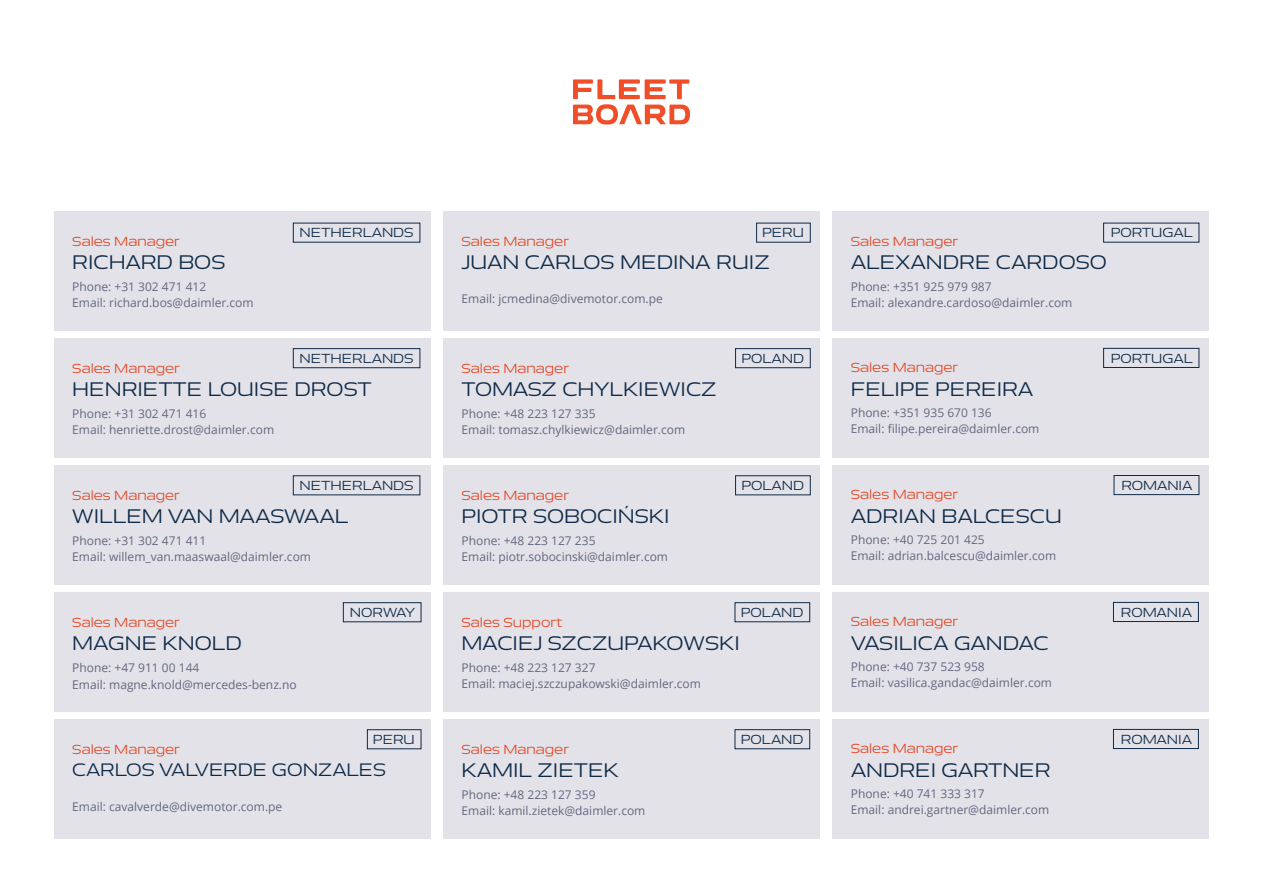
<style>
.page{position:relative;width:1263px;height:893px;background:#fff}
.page>*{position:absolute;margin:0;border:0;box-sizing:border-box;transform-origin:0 0}
.t1{font:18px "Aero";color:#0f2a48}
.t2{font:16.5px "Aero";color:#0f2a48}
.t3{font:12px/16.2px "Open Sans";color:#646880}
.t4{font:12px "Aero";color:#e64522}
.t5{font:12px "Aero";color:#0f2a48}
</style>
<div class="page">
<div style="left:443px;top:212px;width:377px;height:119px;background:#e2e2e8"></div>
<div style="left:54px;top:720px;width:376px;height:119px;background:#e2e2e8"></div>
<div style="left:443px;top:339px;width:377px;height:119px;background:#e2e2e8"></div>
<div style="left:54px;top:593px;width:376px;height:119px;background:#e2e2e8"></div>
<div style="left:443px;top:466px;width:377px;height:119px;background:#e2e2e8"></div>
<div style="left:343px;top:602px;width:78px;height:20px;border:1px solid #0f2a48"></div>
<div style="left:367px;top:729px;width:54px;height:20px;border:1px solid #0f2a48"></div>
<div style="left:735px;top:348px;width:76px;height:20px;border:1px solid #0f2a48"></div>
<div style="left:735px;top:475px;width:76px;height:20px;border:1px solid #0f2a48"></div>
<div style="left:443px;top:593px;width:377px;height:119px;background:#e2e2e8"></div>
<div style="left:443px;top:720px;width:377px;height:119px;background:#e2e2e8"></div>
<div style="left:735px;top:602px;width:75px;height:20px;border:1px solid #0f2a48"></div>
<div style="left:735px;top:729px;width:75px;height:20px;border:1px solid #0f2a48"></div>
<div style="left:832px;top:212px;width:377px;height:119px;background:#e2e2e8"></div>
<div style="left:832px;top:338px;width:377px;height:120px;background:#e2e2e8"></div>
<div style="left:1103px;top:348px;width:96px;height:20px;border:1px solid #0f2a48"></div>
<div style="left:832px;top:465px;width:377px;height:120px;background:#e2e2e8"></div>
<div style="left:832px;top:592px;width:377px;height:120px;background:#e2e2e8"></div>
<div style="left:832px;top:719px;width:377px;height:120px;background:#e2e2e8"></div>
<div style="left:1114px;top:475px;width:85px;height:20px;border:1px solid #0f2a48"></div>
<div style="left:1113px;top:602px;width:86px;height:20px;border:1px solid #0f2a48"></div>
<div style="left:1113px;top:729px;width:86px;height:20px;border:1px solid #0f2a48"></div>
<svg style="left:573px;top:79px;width:117px;height:46px"></svg>
<div style="left:54px;top:339px;width:376px;height:119px;background:#e2e2e8"></div>
<div style="left:293px;top:348px;width:127px;height:20px;border:1px solid #0f2a48"></div>
<div style="left:54px;top:466px;width:376px;height:119px;background:#e2e2e8"></div>
<div style="left:293px;top:475px;width:127px;height:20px;border:1px solid #0f2a48"></div>
<div style="left:54px;top:212px;width:376px;height:119px;background:#e2e2e8"></div>
<p class="t4" style="left:72px;top:234px;width:109px">Sales Manager</p>
<p class="t3" style="left:72px;top:278px;width:183px">Phone: +31 302 471 412<br>Email: richard.bos@daimler.com</p>
<h1 class="t1" style="left:72px;top:251px;width:155px">RICHARD BOS</h1>
<p class="t5" style="left:299px;top:225px;width:116px">NETHERLANDS</p>
<p class="t4" style="left:461px;top:234px;width:109px">Sales Manager</p>
<p class="t5" style="left:762px;top:225px;width:43px">PERU</p>
<h1 class="t1" style="left:461px;top:251px;width:310px">JUAN CARLOS MEDINA RUIZ</h1>
<p class="t3" style="left:461px;top:290px;width:203px">Email: jcmedina@divemotor.com.pe</p>
<p class="t5" style="left:1111px;top:225px;width:83px">PORTUGAL</p>
<p class="t4" style="left:851px;top:234px;width:109px">Sales Manager</p>
<p class="t3" style="left:851px;top:278px;width:223px">Phone: +351 925 979 987<br>Email: alexandre.cardoso@daimler.com</p>
<h1 class="t1" style="left:851px;top:251px;width:258px">ALEXANDRE CARDOSO</h1>
<p class="t5" style="left:299px;top:351px;width:116px">NETHERLANDS</p>
<p class="t4" style="left:72px;top:361px;width:109px">Sales Manager</p>
<p class="t3" style="left:72px;top:405px;width:203px">Phone: +31 302 471 416<br>Email: henriette.drost@daimler.com</p>
<h1 class="t1" style="left:72px;top:378px;width:301px">HENRIETTE LOUISE DROST</h1>
<p class="t4" style="left:461px;top:361px;width:109px">Sales Manager</p>
<h1 class="t1" style="left:461px;top:378px;width:256px">TOMASZ CHYLKIEWICZ</h1>
<p class="t3" style="left:461px;top:405px;width:135px">Phone: +48 223 127 335</p>
<p class="t3" style="left:461px;top:421px;width:225px">Email: tomasz.chylkiewicz@daimler.com</p>
<p class="t5" style="left:741px;top:351px;width:64px">POLAND</p>
<p class="t4" style="left:851px;top:360px;width:109px">Sales Manager</p>
<p class="t3" style="left:851px;top:404px;width:190px">Phone: +351 935 670 136<br>Email: filipe.pereira@daimler.com</p>
<h1 class="t1" style="left:851px;top:378px;width:184px">FELIPE PEREIRA</h1>
<p class="t5" style="left:1111px;top:351px;width:83px">PORTUGAL</p>
<p class="t5" style="left:299px;top:478px;width:116px">NETHERLANDS</p>
<p class="t4" style="left:72px;top:488px;width:109px">Sales Manager</p>
<p class="t3" style="left:72px;top:532px;width:240px">Phone: +31 302 471 411<br>Email: willem_van.maaswaal@daimler.com</p>
<h1 class="t1" style="left:72px;top:505px;width:278px">WILLEM VAN MAASWAAL</h1>
<p class="t4" style="left:461px;top:488px;width:109px">Sales Manager</p>
<p class="t3" style="left:461px;top:532px;width:208px">Phone: +48 223 127 235<br>Email: piotr.sobocinski@daimler.com</p>
<h1 class="t1" style="left:461px;top:505px;width:209px">PIOTR SOBOCIŃSKI</h1>
<p class="t5" style="left:741px;top:478px;width:64px">POLAND</p>
<p class="t4" style="left:851px;top:487px;width:109px">Sales Manager</p>
<h1 class="t1" style="left:851px;top:505px;width:213px">ADRIAN BALCESCU</h1>
<p class="t3" style="left:851px;top:531px;width:135px">Phone: +40 725 201 425</p>
<p class="t3" style="left:851px;top:548px;width:207px">Email: adrian.balcescu@daimler.com</p>
<p class="t5" style="left:1121px;top:478px;width:73px">ROMANIA</p>
<p class="t4" style="left:72px;top:615px;width:109px">Sales Manager</p>
<h1 class="t1" style="left:72px;top:632px;width:171px">MAGNE KNOLD</h1>
<p class="t3" style="left:72px;top:659px;width:129px">Phone: +47 911 00 144</p>
<p class="t3" style="left:72px;top:676px;width:226px">Email: magne.knold@mercedes-benz.no</p>
<p class="t5" style="left:350px;top:605px;width:67px">NORWAY</p>
<p class="t5" style="left:741px;top:605px;width:64px">POLAND</p>
<p class="t4" style="left:461px;top:615px;width:103px">Sales Support</p>
<p class="t3" style="left:461px;top:659px;width:241px">Phone: +48 223 127 327<br>Email: maciej.szczupakowski@daimler.com</p>
<h1 class="t1" style="left:461px;top:632px;width:280px">MACIEJ SZCZUPAKOWSKI</h1>
<p class="t4" style="left:851px;top:614px;width:109px">Sales Manager</p>
<h1 class="t1" style="left:851px;top:632px;width:199px">VASILICA GANDAC</h1>
<p class="t3" style="left:851px;top:658px;width:135px">Phone: +40 737 523 958</p>
<p class="t3" style="left:851px;top:675px;width:203px">Email: vasilica.gandac@daimler.com</p>
<p class="t5" style="left:1121px;top:605px;width:73px">ROMANIA</p>
<p class="t4" style="left:72px;top:742px;width:109px">Sales Manager</p>
<p class="t5" style="left:373px;top:732px;width:43px">PERU</p>
<h2 class="t2" style="left:72px;top:760px;width:315px">CARLOS VALVERDE GONZALES</h2>
<p class="t3" style="left:72px;top:798px;width:212px">Email: cavalverde@divemotor.com.pe</p>
<p class="t4" style="left:461px;top:742px;width:109px">Sales Manager</p>
<p class="t3" style="left:461px;top:786px;width:185px">Phone: +48 223 127 359<br>Email: kamil.zietek@daimler.com</p>
<h1 class="t1" style="left:461px;top:759px;width:159px">KAMIL ZIETEK</h1>
<p class="t5" style="left:741px;top:732px;width:64px">POLAND</p>
<p class="t4" style="left:851px;top:741px;width:109px">Sales Manager</p>
<h1 class="t1" style="left:851px;top:759px;width:201px">ANDREI GARTNER</h1>
<p class="t3" style="left:851px;top:785px;width:135px">Phone: +40 741 333 317</p>
<p class="t3" style="left:851px;top:802px;width:200px">Email: andrei.gartner@daimler.com</p>
<p class="t5" style="left:1121px;top:732px;width:73px">ROMANIA</p>
</div>
